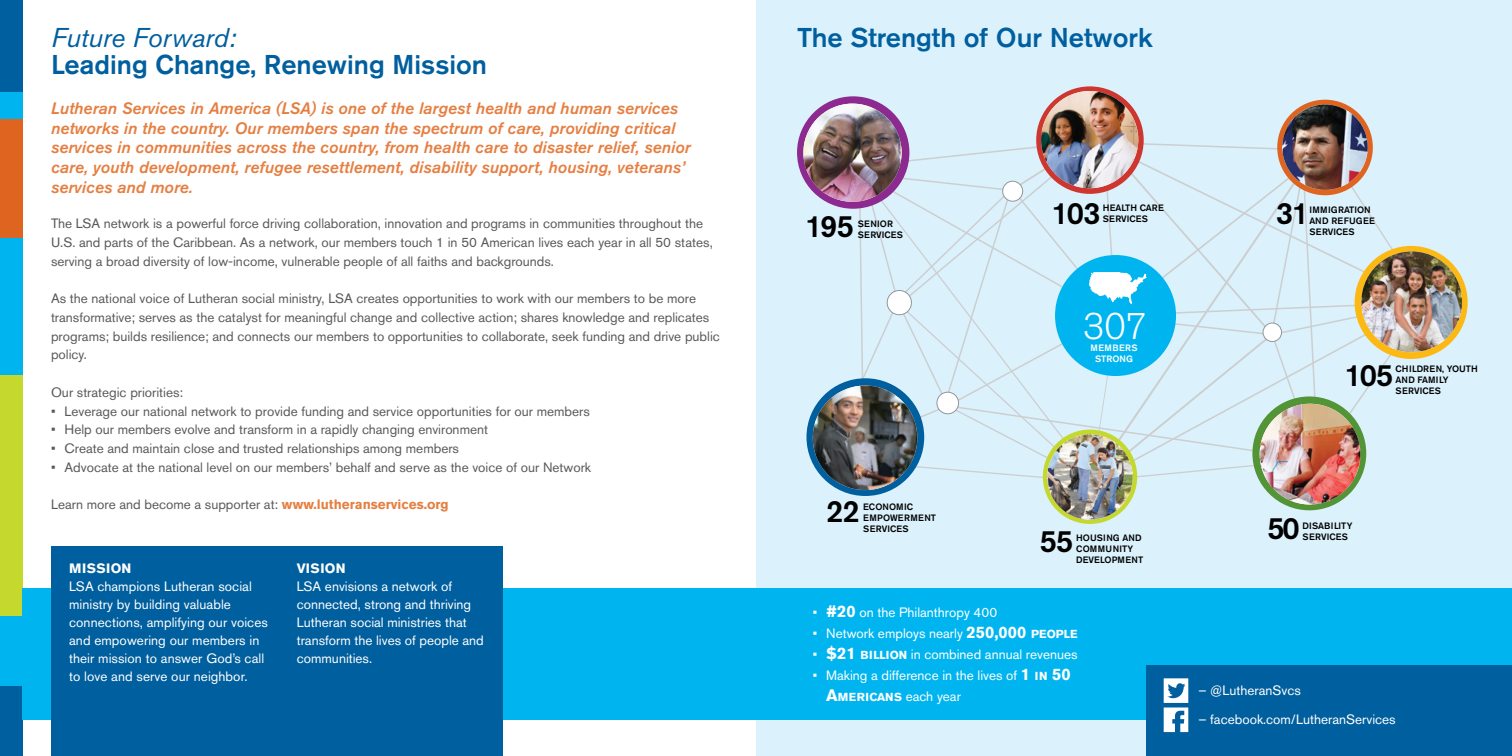
<style>
.page{position:relative;width:1512px;height:756px;background:#fff}
.page>*{position:absolute;margin:0;border:0;box-sizing:border-box;transform-origin:0 0}
.t1{font:300 36.75px "Akzidenz Grotesk BE";color:#fff}
.t2{font:500 30.6px "Akzidenz Grotesk BE";letter-spacing:-.025em;color:#000}
.t3{font:500 27px "Akzidenz Grotesk BE";color:#005f9e}
.t4{font:italic 27px "Akzidenz Grotesk BE";color:#005f9e}
.t5{font:italic 500 16.5px/19.8px "Akzidenz Grotesk BE";letter-spacing:.005em;color:#e57f42}
.t6{font:13.5px/18.8px "Akzidenz Grotesk BE";color:#58595b}
.t7{font:13.5px/18px "Akzidenz Grotesk BE";color:#fff}
.t8{font:700 13.5px "Akzidenz Grotesk BE";letter-spacing:.02em;color:#fff}
.t9{font:700 11.55px "Akzidenz Grotesk BE";letter-spacing:.04em;color:#fff}
.t10{font:500 9.15px/11.1px "Akzidenz Grotesk BE";color:#000}
.t11{font:500 9.15px/11.1px "Akzidenz Grotesk BE";letter-spacing:.02em;color:#000}
.t12{font:500 9.15px/11.1px "Akzidenz Grotesk BE";letter-spacing:.02em;color:#fff;text-align:center}
.s1{font-weight:700;color:#e57f42}
.s2{font-weight:700;font-size:16.5px}
.s3{font-weight:700;font-size:11.55px}
.s4{font-size:16.5px}
.s5{font-weight:400;font-size:13.5px}
</style>
<div class="page">
<div style="left:0;top:0;width:22px;height:756px;background:#00b5ef"></div>
<div style="left:0;top:119px;width:22px;height:119px;background:#df6420"></div>
<div style="left:0;top:375px;width:22px;height:241px;background:#c4d82e"></div>
<div style="left:0;top:0;width:22px;height:91px;background:#005f9e"></div>
<div style="left:0;top:687px;width:22px;height:69px;background:#005f9e"></div>
<div style="left:757px;top:0;width:755px;height:756px;background:#dbf1fc"></div>
<img style="left:797px;top:86px;width:671px;height:438px">
<img style="left:1258px;top:404px;width:103px;height:101px">
<div style="left:22px;top:589px;width:1490px;height:131px;background:#00b5ef"></div>
<div style="left:1146px;top:665px;width:366px;height:91px;background:#005f9e"></div>
<div style="left:51px;top:546px;width:451px;height:210px;background:#005f9e"></div>
<svg style="left:1164px;top:678px;width:24px;height:54px"></svg>
<h3 class="t4" style="left:51px;top:22px;width:187px">Future Forward:</h3>
<h3 class="t3" style="left:51px;top:48px;width:438px">Leading Change, Renewing Mission</h3>
<p class="t5" style="left:51px;top:98px;width:641px">Lutheran Services in America (LSA) is one of the largest health and human services networks in the country. Our members span the spectrum of care, providing critical services in communities across the country, from health care to disaster relief, senior care, youth development, refugee resettlement, disability support, housing, veterans’ services and more.</p>
<p class="t6" style="left:51px;top:214px;width:663px">The LSA network is a powerful force driving collaboration, innovation and programs in communities throughout the<br>U.S. and parts of the Caribbean. As a network, our members touch 1 in 50 American lives each year in all 50 states, serving a broad diversity of low-income, vulnerable people of all faiths and backgrounds.</p>
<p class="t6" style="left:51px;top:289px;width:670px">As the national voice of Lutheran social ministry, LSA creates opportunities to work with our members to be more transformative; serves as the catalyst for meaningful change and collective action; shares knowledge and replicates programs; builds resilience; and connects our members to opportunities to collaborate, seek funding and drive public policy.</p>
<p class="t6" style="left:51px;top:383px;width:134px">Our strategic priorities:</p>
<p class="t6" style="left:51px;top:401px;width:540px">• Leverage our national network to provide funding and service opportunities for our members</p>
<p class="t6" style="left:51px;top:420px;width:439px">• Help our members evolve and transform in a rapidly changing environment</p>
<p class="t6" style="left:51px;top:439px;width:410px">• Create and maintain close and trusted relationships among members</p>
<p class="t6" style="left:51px;top:458px;width:542px">• Advocate at the national level on our members’ behalf and serve as the voice of our Network</p>
<p class="t6" style="left:51px;top:495px;width:399px">Learn more and become a supporter at: <span class="s1">www.lutheranservices.org</span></p>
<p class="t8" style="left:69px;top:560px;width:64px">MISSION</p>
<p class="t7" style="left:69px;top:577px;width:200px">LSA champions Lutheran social ministry by building valuable connections, amplifying our voices and empowering our members in their mission to answer God’s call to love and serve our neighbor.</p>
<p class="t8" style="left:297px;top:560px;width:50px">VISION</p>
<p class="t7" style="left:297px;top:577px;width:189px">LSA envisions a network of connected, strong and thriving<br>Lutheran social ministries that transform the lives of people and communities.</p>
<h3 class="t3" style="left:797px;top:21px;width:357px">The Strength of Our Network</h3>
<h2 class="t2" style="left:805px;top:208px;width:50px">195</h2>
<p class="t10" style="left:858px;top:218px;width:37px">SENIOR</p>
<p class="t10" style="left:858px;top:229px;width:47px">SERVICES</p>
<h2 class="t2" style="left:826px;top:493px;width:35px">22</h2>
<p class="t11" style="left:863px;top:501px;width:74px">ECONOMIC<br>EMPOWERMENT<br>SERVICES</p>
<h2 class="t2" style="left:1052px;top:194px;width:50px">103</h2>
<p class="t10" style="left:1103px;top:202px;width:63px">HEALTH CARE<br>SERVICES</p>
<h1 class="t1" style="left:1083px;top:305px;width:66px">307</h1>
<p class="t12" style="left:1091px;top:342px;width:48px">MEMBERS<br>STRONG</p>
<h2 class="t2" style="left:1040px;top:522px;width:35px">55</h2>
<p class="t10" style="left:1076px;top:532px;width:69px">HOUSING AND<br>COMMUNITY<br>DEVELOPMENT</p>
<h2 class="t2" style="left:1276px;top:195px;width:35px">31</h2>
<p class="t11" style="left:1309px;top:204px;width:67px">IMMIGRATION<br>AND REFUGEE<br>SERVICES</p>
<p class="t10" style="left:1396px;top:363px;width:84px">CHILDREN, YOUTH<br>AND FAMILY<br>SERVICES</p>
<h2 class="t2" style="left:1345px;top:357px;width:50px">105</h2>
<h2 class="t2" style="left:1268px;top:509px;width:34px">50</h2>
<p class="t10" style="left:1303px;top:520px;width:51px">DISABILITY<br>SERVICES</p>
<p class="t7" style="left:813px;top:604px;width:186px">• <span class="s2">#20</span> on the Philanthropy 400</p>
<p class="t7" style="left:813px;top:625px;width:266px">• Network employs nearly <span class="s2">250,000</span> <span class="s3">PEOPLE</span></p>
<p class="t7" style="left:813px;top:646px;width:267px">• <span class="s2">$21</span> <span class="s3">BILLION</span> in combined annual revenues</p>
<p class="t7" style="left:813px;top:667px;width:260px">• Making a difference in the lives of <span class="s2">1</span> <span class="s3">IN</span> <span class="s2">50</span></p>
<p class="t9" style="left:826px;top:691px;width:136px"><span class="s4">A</span>MERICANS <span class="s5">each year</span></p>
<p class="t7" style="left:1199px;top:681px;width:104px">– @LutheranSvcs</p>
<p class="t7" style="left:1199px;top:710px;width:199px">– facebook.com/LutheranServices</p>
</div>
